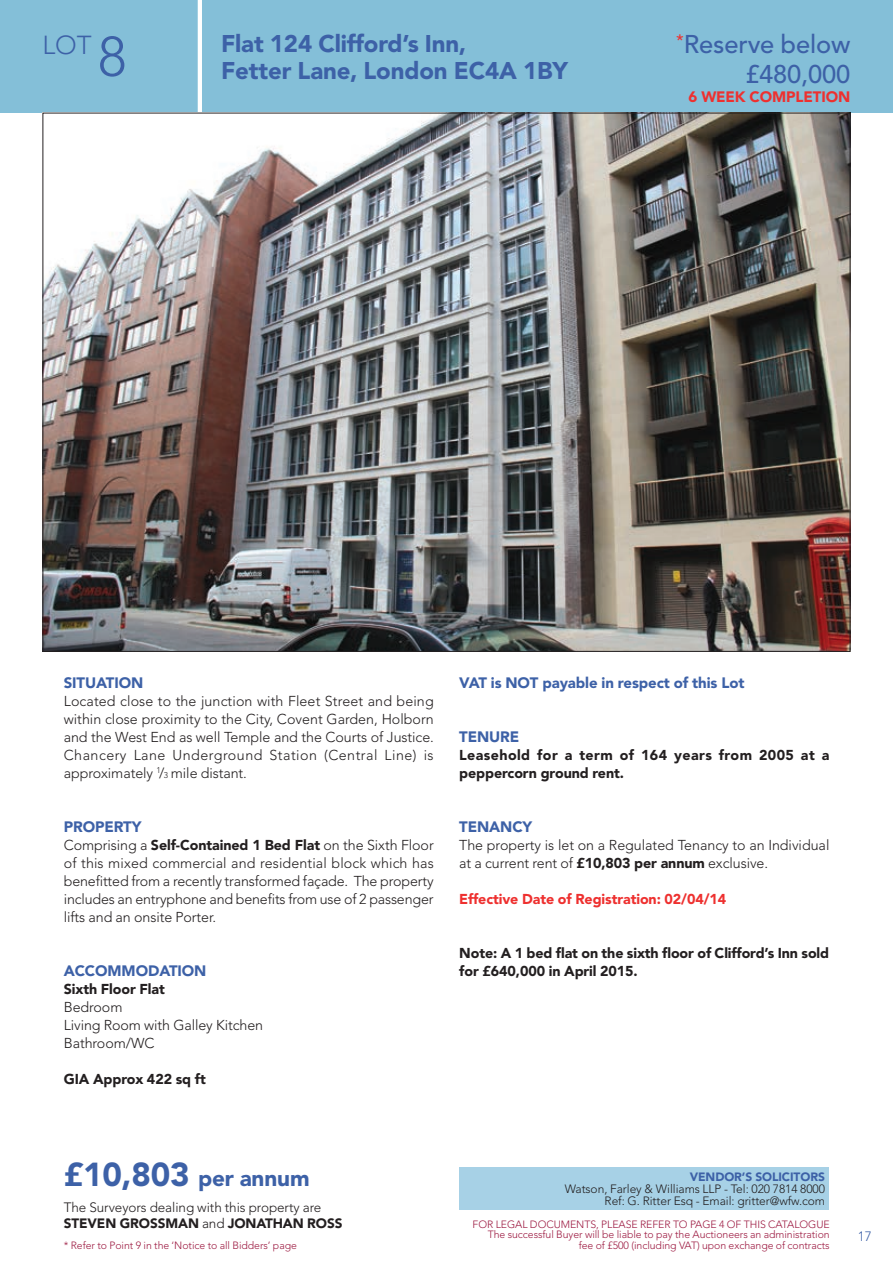
<style>
.page{position:relative;width:893px;height:1263px;background:#fff}
.page>*{position:absolute;margin:0;border:0;box-sizing:border-box;transform-origin:0 0}
.t1{font:300 25.8px "Avenir LT Std";color:#3d61a7}
.t2{font:500 25.5px/29.2px "Avenir LT Std";letter-spacing:-.005em;color:#3d61a7;text-align:right}
.t3{font:900 24px/27px "Avenir LT Std";letter-spacing:-.005em;color:#3d61a7}
.t4{font:900 22.5px "Avenir LT Std";letter-spacing:-.005em;color:#3d61a7}
.t5{font:900 15px "Avenir LT Std";letter-spacing:-.005em;color:#3d61a7}
.t6{font:900 15px "Avenir LT Std";letter-spacing:-.005em;color:#ee302f}
.t7{font:300 14.25px/18px "Avenir LT Std";letter-spacing:-.005em;color:#231f20;text-align:justify}
.t8{font:900 14.25px/18px "Avenir LT Std";letter-spacing:-.005em;color:#231f20}
.t9{font:900 14.25px/18px "Avenir LT Std";letter-spacing:.03em;color:#231f20}
.t10{font:900 14.25px "Avenir LT Std";letter-spacing:-.005em;color:#ee302f}
.t11{font:300 13.5px/16.5px "Avenir LT Std";letter-spacing:-.005em;color:#231f20}
.t12{font:300 13.5px "Avenir LT Std";color:#3d61a7}
.t13{font:300 12px/12px "Avenir LT Std";letter-spacing:-.005em;color:#231f20;text-align:right}
.t14{font:900 12px "Avenir LT Std";letter-spacing:-.005em;color:#3d61a7}
.t15{font:300 10.5px/10.5px "Avenir LT Std";letter-spacing:-.005em;color:#9d1b42;text-align:right}
.s1{font-size:55.5px}
.s2{font-size:8.25px}
.s3{font-weight:900}
.s4{font-size:33px}
</style>
<div class="page">
<div style="left:0;top:0;width:893px;height:113px;background:#84bfd8"></div>
<hr style="left:198px;top:0;width:4px;height:113px;background:#fff">
<img style="left:45px;top:115px;width:803px;height:535px">
<div style="left:459px;top:1167px;width:370px;height:43px;background:#a7d1e6"></div>
<h1 class="t1" style="left:43px;top:30px;width:86px">LOT <span class="s1">8</span></h1>
<h3 class="t3" style="left:221px;top:30px;width:348px">Flat 124 Clifford’s Inn,<br>Fetter Lane, London EC4A 1BY</h3>
<h2 class="t2" style="left:676px;top:30px;width:176px"><sup>*</sup>Reserve below £480,000</h2>
<p class="t6" style="left:689px;top:88px;width:163px">6 WEEK COMPLETION</p>
<p class="t5" style="left:64px;top:673px;width:81px">SITUATION</p>
<p class="t7" style="left:64px;top:692px;width:372px">Located close to the junction with Fleet Street and being within close proximity to the City, Covent Garden, Holborn and the West End as well Temple and the Courts of Justice.<br>Chancery Lane Underground Station (Central Line) is approximately <sup>1</sup>/<span class="s2">3</span> mile distant.</p>
<p class="t5" style="left:64px;top:817px;width:79px">PROPERTY</p>
<p class="t7" style="left:64px;top:836px;width:371px">Comprising a <span class="s3">Self-Contained 1 Bed Flat</span> on the Sixth Floor of this mixed commercial and residential block which has benefitted from a recently transformed façade. The property includes an entryphone and benefits from use of 2 passenger lifts and an onsite Porter.</p>
<p class="t5" style="left:64px;top:961px;width:144px">ACCOMMODATION</p>
<p class="t8" style="left:64px;top:980px;width:103px">Sixth Floor Flat</p>
<p class="t7" style="left:64px;top:998px;width:201px;text-align:left">Bedroom<br>Living Room with Galley Kitchen<br>Bathroom/WC</p>
<p class="t8" style="left:64px;top:1070px;width:144px">GIA Approx 422 sq ft</p>
<p class="t5" style="left:459px;top:673px;width:287px">VAT is NOT payable in respect of this Lot</p>
<p class="t5" style="left:459px;top:727px;width:62px">TENURE</p>
<p class="t9" style="left:459px;top:746px;width:372px">Leasehold for a term of 164 years from 2005 at a peppercorn ground rent.</p>
<p class="t5" style="left:459px;top:817px;width:75px">TENANCY</p>
<p class="t7" style="left:459px;top:836px;width:372px">The property is let on a Regulated Tenancy to an Individual at a current rent of <span class="s3">£10,803 per annum</span> exclusive.</p>
<p class="t10" style="left:459px;top:890px;width:268px">Effective Date of Registration: 02/04/14</p>
<p class="t8" style="left:459px;top:944px;width:371px">Note: A 1 bed flat on the sixth floor of Clifford’s Inn sold for £640,000 in April 2015.</p>
<h3 class="t4" style="left:64px;top:1164px;width:247px"><span class="s4">£10,803</span> per annum</h3>
<p class="t14" style="left:690px;top:1169px;width:137px">VENDOR’S SOLICITORS</p>
<p class="t13" style="left:565px;top:1182px;width:262px">Watson, Farley &amp; Williams LLP - Tel: 020 7814 8000<br>Ref: G. Ritter Esq - Email: gritter@wfw.com</p>
<p class="t11" style="left:64px;top:1199px;width:280px">The Surveyors dealing with this property are<br><span class="s3">STEVEN GROSSMAN</span> and <span class="s3">JONATHAN ROSS</span></p>
<p class="t15" style="left:473px;top:1219px;width:359px">FOR LEGAL DOCUMENTS, PLEASE REFER TO PAGE 4 OF THIS CATALOGUE<br>The successful Buyer will be liable to pay the Auctioneers an administration</p>
<p class="t15" style="left:64px;top:1240px;width:235px">* Refer to Point 9 in the ‘Notice to all Bidders’ page</p>
<p class="t15" style="left:579px;top:1240px;width:252px">fee of £500 (including VAT) upon exchange of contracts</p>
<p class="t12" style="left:858px;top:1229px;width:15px">17</p>
</div>
